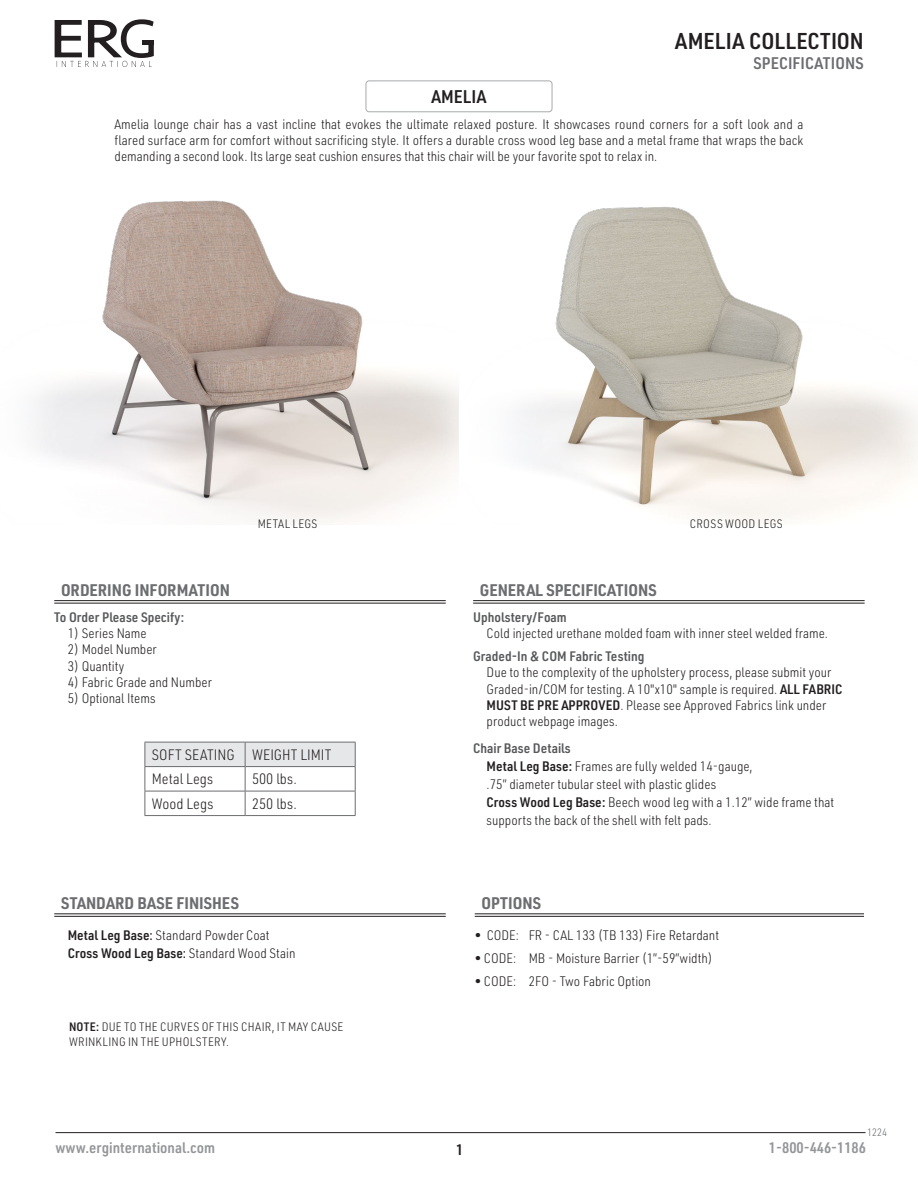
<style>
.page{position:relative;width:918px;height:1188px;background:#fff}
.page>*{position:absolute;margin:0;border:0;box-sizing:border-box;transform-origin:0 0}
.H_RT_PG_HEADER{font:600 22.5px "URWDIN Semi Cond";letter-spacing:.01em;color:#231f20}
.t1{font:600 18px "URWDIN Semi Cond";color:#231f20}
.NEW_Subhead_rule_below{font:700 16.5px "URWDIN Semi Cond";color:#6c6d70}
.H_RT_PG_HEADER-2{font:600 16.5px "URWDIN Semi Cond";letter-spacing:.01em;color:#6c6d70}
.t2{font:600 15px "URWDIN Semi Cond";color:#939598}
.t3{font:600 15px "URWDIN Semi Cond";color:#231f20}
.Price_Cols_ProdSpec{font:300 14.85px "URWDIN Semi Cond";color:#231f20}
.New_List_text{font:300 13.5px/16.2px "URWDIN Semi Cond";color:#231f20}
.New_Option_Bullets{font:300 13.5px "URWDIN Semi Cond";color:#231f20}
.New_Subhead_9pt_80{font:600 13.5px "URWDIN Semi Cond";color:#57585a}
.New_List_text-2{font:600 13.5px "URWDIN Semi Cond";color:#57585a}
.C_pictorial_specpg_text{font:300 12px/14.4px "URWDIN Semi Cond";letter-spacing:.03em;color:#231f20}
.t4{font:300 10.5px "URWDIN Semi Cond";color:#6c6d70}
.s1{font-weight:600}
.s2{font-weight:500}
</style>
<div class="page">
<hr style="left:56px;top:1132px;width:810px;height:1px;background:#231f20">
<svg style="left:54px;top:19px;width:100px;height:48px"></svg>
<div style="left:143px;top:40px;width:11px;height:5px;background:#231f20"></div>
<div style="left:366px;top:81px;width:186px;height:31px;border:1px solid #a8a9ad;border-radius:3px"></div>
<hr style="left:473px;top:600px;width:392px;height:1px;background:#231f20">
<hr style="left:473px;top:603px;width:392px;height:1px;background:#231f20">
<hr style="left:54px;top:600px;width:392px;height:1px;background:#231f20">
<hr style="left:54px;top:603px;width:392px;height:1px;background:#231f20">
<svg style="left:145px;top:742px;width:211px;height:73px"></svg>
<hr style="left:145px;top:815px;width:100px;height:1px;background:#6c6d70">
<hr style="left:245px;top:815px;width:111px;height:1px;background:#6c6d70">
<hr style="left:54px;top:914px;width:392px;height:1px;background:#231f20">
<hr style="left:54px;top:916px;width:392px;height:1px;background:#231f20">
<hr style="left:475px;top:914px;width:389px;height:1px;background:#231f20">
<hr style="left:475px;top:916px;width:389px;height:1px;background:#231f20">
<img style="left:35px;top:200px;width:883px;height:323px">
<p class="H_RT_PG_HEADER" style="left:675px;top:26px;width:190px">AMELIA COLLECTION</p>
<p class="H_RT_PG_HEADER-2" style="left:753px;top:52px;width:112px">SPECIFICATIONS</p>
<p class="t1" style="left:432px;top:84px;width:56px">AMELIA</p>
<p class="New_List_text" style="left:115px;top:115px;width:690px;text-align:justify">Amelia lounge chair has a vast incline that evokes the ultimate relaxed posture. It showcases round corners for a soft look and a flared surface arm for comfort without sacrificing style. It offers a durable cross wood leg base and a metal frame that wraps the back demanding a second look. Its large seat cushion ensures that this chair will be your favorite spot to relax in.</p>
<p class="C_pictorial_specpg_text" style="left:258px;top:516px;width:61px">METAL LEGS</p>
<p class="C_pictorial_specpg_text" style="left:690px;top:516px;width:95px">CROSS WOOD LEGS</p>
<p class="NEW_Subhead_rule_below" style="left:61px;top:579px;width:171px">ORDERING INFORMATION</p>
<p class="New_Subhead_9pt_80" style="left:54px;top:608px;width:132px">To Order Please Specify:</p>
<p class="New_List_text" style="left:68px;top:625px;width:81px">1) Series Name</p>
<p class="New_List_text" style="left:68px;top:641px;width:91px">2) Model Number</p>
<p class="New_List_text" style="left:68px;top:657px;width:58px">3) Quantity</p>
<p class="New_List_text" style="left:68px;top:674px;width:146px">4) Fabric Grade and Number</p>
<p class="New_List_text" style="left:68px;top:690px;width:89px">5) Optional Items</p>
<p class="Price_Cols_ProdSpec" style="left:152px;top:745px;width:84px">SOFT SEATING</p>
<p class="Price_Cols_ProdSpec" style="left:252px;top:745px;width:81px">WEIGHT LIMIT</p>
<p class="Price_Cols_ProdSpec" style="left:152px;top:769px;width:63px">Metal Legs</p>
<p class="Price_Cols_ProdSpec" style="left:252px;top:769px;width:46px">500 lbs.</p>
<p class="Price_Cols_ProdSpec" style="left:152px;top:794px;width:63px">Wood Legs</p>
<p class="Price_Cols_ProdSpec" style="left:252px;top:794px;width:46px">250 lbs.</p>
<p class="NEW_Subhead_rule_below" style="left:61px;top:892px;width:180px">STANDARD BASE FINISHES</p>
<p class="New_List_text" style="left:68px;top:927px;width:203px"><span class="s1">Metal Leg Base</span><span class="s2">:</span> Standard Powder Coat</p>
<p class="New_List_text" style="left:68px;top:945px;width:229px"><span class="s1">Cross Wood Leg Base</span><span class="s2">:</span> Standard Wood Stain</p>
<p class="C_pictorial_specpg_text" style="left:69px;top:1019px;width:276px"><span class="s1">NOTE:</span> DUE TO THE CURVES OF THIS CHAIR, IT MAY CAUSE<br>WRINKLING IN THE UPHOLSTERY.</p>
<p class="NEW_Subhead_rule_below" style="left:480px;top:579px;width:178px">GENERAL SPECIFICATIONS</p>
<p class="New_Subhead_9pt_80" style="left:473px;top:608px;width:95px">Upholstery/Foam</p>
<p class="New_List_text" style="left:487px;top:625px;width:343px">Cold injected urethane molded foam with inner steel welded frame.</p>
<p class="New_Subhead_9pt_80" style="left:473px;top:647px;width:173px">Graded-In &amp; COM Fabric Testing</p>
<p class="New_List_text" style="left:487px;top:664px;width:357px">Due to the complexity of the upholstery process, please submit your Graded-in/COM for testing. A 10"x10" sample is required. <span class="s1">ALL FABRIC MUST BE PRE APPROVED</span>. Please see Approved Fabrics link under product webpage images.</p>
<p class="New_List_text-2" style="left:473px;top:739px;width:99px">Chair Base Details</p>
<p class="New_List_text" style="left:487px;top:757px;width:268px;line-height:18px"><span class="s1">Metal Leg Base:</span> Frames are fully welded 14-gauge, .75” diameter tubular steel with plastic glides</p>
<p class="New_List_text" style="left:487px;top:793px;width:349px;line-height:18px"><span class="s1">Cross Wood Leg Base:</span> Beech wood leg with a 1.12” wide frame that supports the back of the shell with felt pads.</p>
<p class="NEW_Subhead_rule_below" style="left:482px;top:892px;width:61px">OPTIONS</p>
<p class="New_Option_Bullets" style="left:475px;top:926px;width:246px">• CODE: FR - CAL 133 (TB 133) Fire Retardant</p>
<p class="New_Option_Bullets" style="left:475px;top:949px;width:239px">• CODE: MB - Moisture Barrier (1”-59”width)</p>
<p class="New_Option_Bullets" style="left:475px;top:972px;width:178px">• CODE: 2FO - Two Fabric Option</p>
<p class="t4" style="left:867px;top:1125px;width:22px">1224</p>
<p class="t2" style="left:56px;top:1138px;width:161px">www.erginternational.com</p>
<p class="t2" style="left:769px;top:1138px;width:99px">1-800-446-1186</p>
<p class="t3" style="left:456px;top:1139px;width:9px">1</p>
</div>
